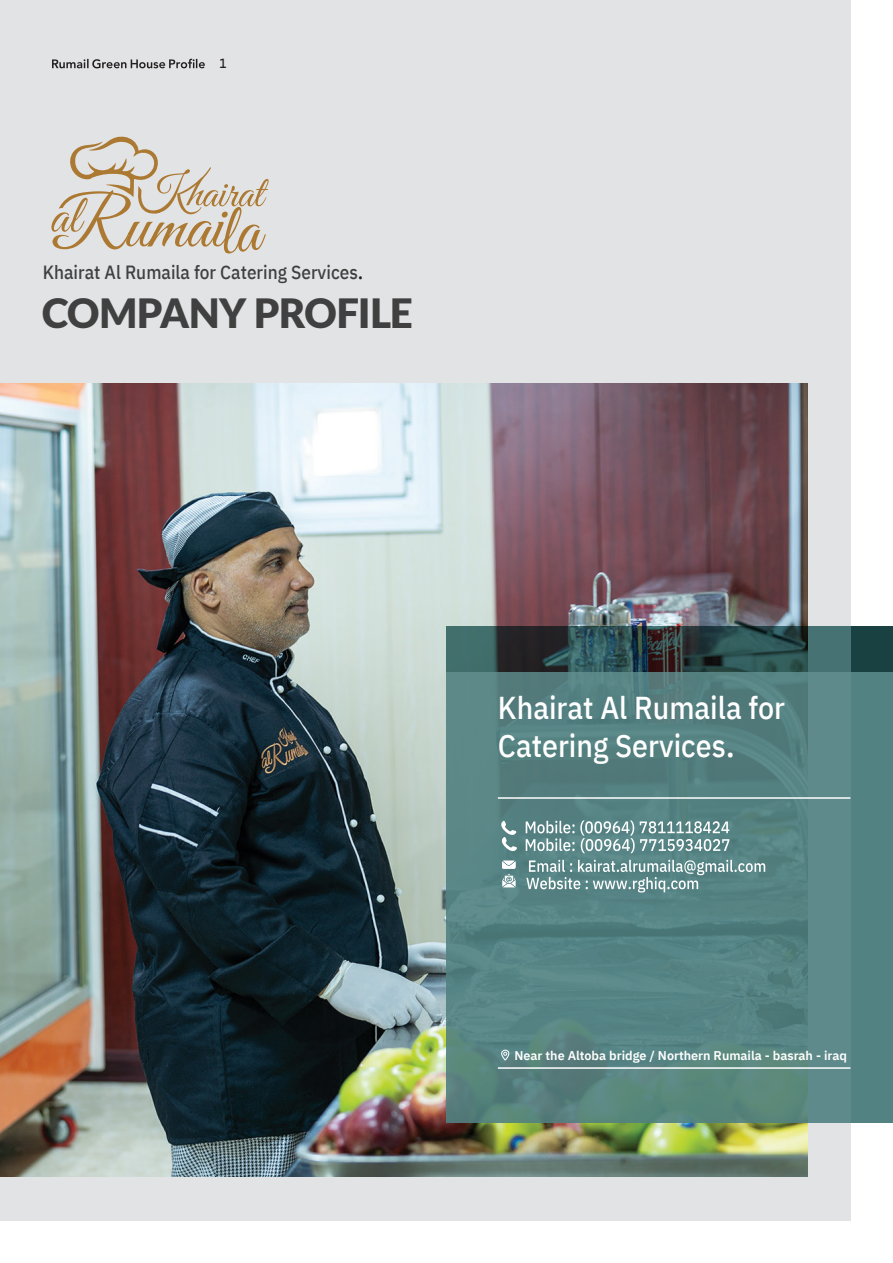
<style>
.page{position:relative;width:893px;height:1263px;background:#fff}
.page>*{position:absolute;margin:0;border:0;box-sizing:border-box;transform-origin:0 0}
.t1{font:900 40.35px "Lato";letter-spacing:-.02em;color:#404040}
.t2{font:500 31.65px/38px "IBM Plex Sans Arabic";color:#fff;scale:.9 1}
.t3{font:500 19.05px "IBM Plex Sans Arabic";color:#404040;scale:.9 1}
.t4{font:13.5px "Cascadia Code";color:#231f20}
.t5{font:600 12.6px "IBM Plex Sans Arabic";color:#fff}
.s1{color:#231f20}
</style>
<div class="page">
<img style="left:0;top:0;width:850px;height:1220px">
<div style="left:446px;top:672px;width:447px;height:450px;background:#518181"></div>
<svg style="left:446px;top:627px;width:447px;height:45px;background:#2e4a4b"></svg>
<hr style="left:498px;top:797px;width:352px;height:2px;background:#fff">
<hr style="left:498px;top:1067px;width:352px;height:2px;background:#fff">
<svg style="left:51px;top:136px;width:218px;height:118px;background:#d7cfc3"></svg>
<div style="left:45px;top:52px;width:191px;height:24px;background:#e2e3e4"></div>
<svg style="left:52px;top:59px;width:153px;height:9px"></svg>
<svg style="left:501px;top:860px;width:264px;height:55px"></svg>
<svg style="left:526px;top:820px;width:203px;height:33px"></svg>
<svg style="left:501px;top:1050px;width:8px;height:10px"></svg>
<svg style="left:501px;top:821px;width:16px;height:30px"></svg>
<p class="t4" style="left:219px;top:53px;width:9px">1</p>
<h3 class="t3" style="left:43px;top:262px;width:358px">Khairat Al Rumaila for Catering Services<span class="s1">.</span></h3>
<h1 class="t1" style="left:42px;top:290px;width:373px">COMPANY PROFILE</h1>
<h2 class="t2" style="left:498px;top:689px;width:321px">Khairat Al Rumaila for<br>Catering Services.</h2>
<p class="t5" style="left:514px;top:1048px;width:334px">Near the Altoba bridge / Northern Rumaila - basrah - iraq</p>
</div>
